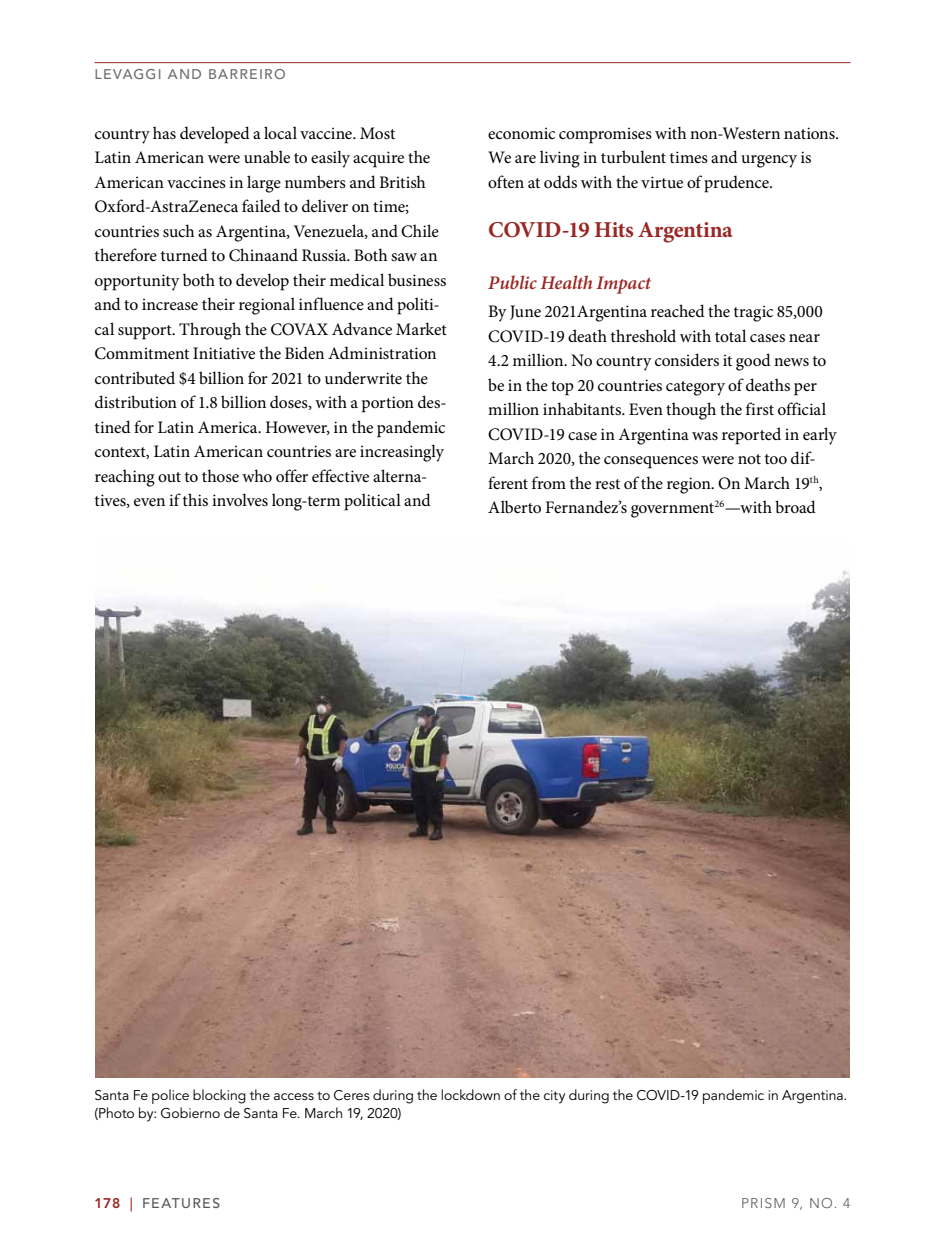
<style>
.page{position:relative;width:945px;height:1260px;background:#fff}
.page>*{position:absolute;margin:0;border:0;box-sizing:border-box;transform-origin:0 0}
.t1{font:700 22.75px "Minion Pro";letter-spacing:-.01em;color:#982725}
.t2{font:italic 600 19.25px "Minion Pro";letter-spacing:-.01em;color:#982725}
.t3{font:17.5px/24.5px "Minion Pro";letter-spacing:-.005em;color:#000}
.t4{font:14px/17.5px "Avenir LT Std";color:#000}
.t5{font:500 14px "Avenir LT Std";letter-spacing:.09em;color:#6d6e71}
.t6{font:500 14px "Avenir LT Std";letter-spacing:.1em;color:#58595b}
.t7{font:300 14px "Avenir LT Std";letter-spacing:.09em;color:#58595b}
.s1{font-weight:800;color:#982725}
.s2{color:#982725}
</style>
<div class="page">
<hr style="left:94px;top:62px;width:756px;height:1px;background:#982725">
<img style="left:95px;top:570px;width:755px;height:507px">
<p class="t5" style="left:94px;top:66px;width:193px">LEVAGGI AND BARREIRO</p>
<p class="t3" style="left:94px;top:122px;width:354px">country has developed a local vaccine. Most<br>Latin American were unable to easily acquire the American vaccines in large numbers and British Oxford-AstraZeneca failed to deliver on time; countries such as Argentina, Venezuela, and Chile therefore turned to Chinaand Russia. Both saw an opportunity both to develop their medical business and to increase their regional influence and politi&shy;cal support. Through the COVAX Advance Market Commitment Initiative the Biden Administration contributed $4 billion for 2021 to underwrite the distribution of 1.8 billion doses, with a portion des&shy;tined for Latin America. However, in the pandemic context, Latin American countries are increasingly reaching out to those who offer effective alterna&shy;tives, even if this involves long-term political and</p>
<p class="t3" style="left:488px;top:122px;width:352px">economic compromises with non-Western nations.<br>We are living in turbulent times and urgency is often at odds with the virtue of prudence.</p>
<h1 class="t1" style="left:488px;top:213px;width:246px">COVID-19 Hits Argentina</h1>
<p class="t2" style="left:488px;top:270px;width:164px">Public Health Impact</p>
<p class="t3" style="left:488px;top:300px;width:350px">By June 2021Argentina reached the tragic 85,000<br>COVID-19 death threshold with total cases near 4.2 million. No country considers it good news to be in the top 20 countries category of deaths per million inhabitants. Even though the first official COVID-19 case in Argentina was reported in early March 2020, the consequences were not too dif&shy;ferent from the rest of the region. On March 19<sup>th</sup>, Alberto Fernandez’s government<sup>26</sup>—with broad</p>
<p class="t4" style="left:94px;top:1087px;width:754px">Santa Fe police blocking the access to Ceres during the lockdown of the city during the COVID-19 pandemic in Argentina. (Photo by: Gobierno de Santa Fe. March 19, 2020)</p>
<p class="t6" style="left:94px;top:1195px;width:127px"><span class="s1">178</span> <span class="s2">|</span> FEATURES</p>
<p class="t7" style="left:741px;top:1195px;width:111px">PRISM 9, NO. 4</p>
</div>
